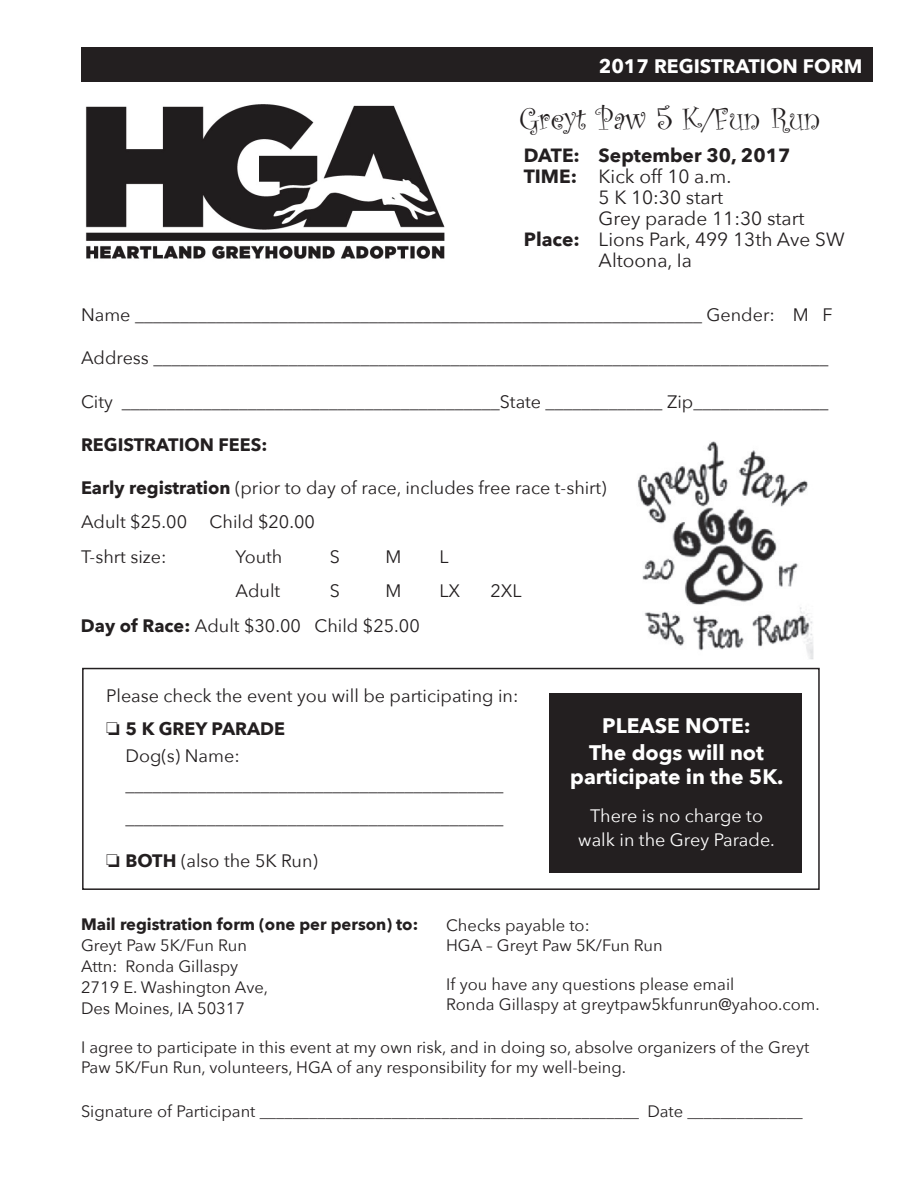
<style>
.page{position:relative;width:918px;height:1188px;background:#fff}
.page>*{position:absolute;margin:0;border:0;box-sizing:border-box;transform-origin:0 0}
.t1{font:32.25px "Curlz";color:#231f20}
.t2{font:700 21px/27px "Avenir Next";color:#fff;text-align:center}
.t3{font:700 19.5px "Avenir Next";color:#fff}
.t4{font:19.05px "Avenir Next";color:#231f20}
.t5{font:700 19.05px "Avenir Next";color:#231f20}
.t6{font:18px/27.8px "Avenir Next";color:#231f20}
.t7{font:18px/24px "Avenir Next";color:#fff;text-align:center}
.t8{font:700 18px "Avenir Next";color:#231f20}
.t9{font:16.5px/21px "Avenir Next";color:#231f20}
.t10{font:700 16.5px "Avenir Next";color:#231f20}
.s1{font-weight:700}
</style>
<div class="page">
<div style="left:549px;top:693px;width:252px;height:179px;background:#231f20"></div>
<img style="left:85px;top:104px;width:360px;height:155px">
<div style="left:82px;top:668px;width:738px;height:222px;border:2px solid #231f20"></div>
<img style="left:638px;top:441px;width:176px;height:218px">
<div style="left:81px;top:48px;width:792px;height:34px;background:#231f20"></div>
<p class="t3" style="left:599px;top:49px;width:265px">2017 REGISTRATION FORM</p>
<h1 class="t1" style="left:519px;top:96px;width:303px">Greyt Paw 5 K/Fun Run</h1>
<p class="t5" style="left:524px;top:139px;width:268px">DATE: September 30, 2017</p>
<p class="t4" style="left:524px;top:160px;width:209px"><span class="s1">TIME:</span> Kick off 10 a.m.</p>
<p class="t4" style="left:599px;top:181px;width:126px">5 K 10:30 start</p>
<p class="t4" style="left:599px;top:202px;width:207px">Grey parade 11:30 start</p>
<p class="t4" style="left:524px;top:223px;width:322px"><span class="s1">Place:</span> Lions Park, 499 13th Ave SW</p>
<p class="t4" style="left:599px;top:244px;width:95px">Altoona, Ia</p>
<p class="t6" style="left:81px;top:300px;width:753px">Name _______________________________________________________________ Gender: M F</p>
<p class="t6" style="left:81px;top:343px;width:749px">Address ___________________________________________________________________________</p>
<p class="t6" style="left:81px;top:387px;width:749px">City __________________________________________State _____________ Zip_______________</p>
<p class="t8" style="left:81px;top:429px;width:188px">REGISTRATION FEES:</p>
<p class="t6" style="left:81px;top:470px;width:527px;line-height:34.5px"><span class="s1">Early registration</span> (prior to day of race, includes free race t-shirt)<br>Adult $25.00</p>
<p class="t6" style="left:210px;top:508px;width:107px">Child $20.00</p>
<p class="t6" style="left:81px;top:542px;width:87px">T-shrt size:</p>
<p class="t6" style="left:235px;top:542px;width:48px">Youth</p>
<p class="t6" style="left:330px;top:542px;width:12px">S</p>
<p class="t6" style="left:385px;top:542px;width:17px">M</p>
<p class="t6" style="left:439px;top:542px;width:11px">L</p>
<p class="t6" style="left:235px;top:577px;width:46px">Adult</p>
<p class="t6" style="left:330px;top:577px;width:12px">S</p>
<p class="t6" style="left:385px;top:577px;width:17px">M</p>
<p class="t6" style="left:439px;top:577px;width:22px">LX</p>
<p class="t6" style="left:490px;top:577px;width:33px">2XL</p>
<p class="t6" style="left:81px;top:611px;width:340px"><span class="s1">Day of Race:</span> Adult $30.00 Child $25.00</p>
<p class="t6" style="left:106px;top:681px;width:414px">Please check the event you will be participating in:</p>
<p class="t6" style="left:126px;top:714px;width:379px;text-indent:-19px">□ <span class="s1">5 K GREY PARADE<br></span>Dog(s) Name: __________________________________________</p>
<p class="t6" style="left:126px;top:803px;width:379px">__________________________________________</p>
<p class="t6" style="left:106px;top:847px;width:213px">□ <span class="s1">BOTH</span> (also the 5K Run)</p>
<p class="t2" style="left:589px;top:712px;width:176px">PLEASE NOTE:<br>The dogs will not</p>
<p class="t2" style="left:570px;top:763px;width:215px">participate in the 5K.</p>
<p class="t7" style="left:578px;top:802px;width:198px">There is no charge to walk in the Grey Parade.</p>
<p class="t10" style="left:81px;top:910px;width:339px">Mail registration form (one per person) to:</p>
<p class="t9" style="left:81px;top:934px;width:189px">Greyt Paw 5K/Fun Run<br>Attn: Ronda Gillaspy<br>2719 E. Washington Ave,<br>Des Moines, IA 50317</p>
<p class="t9" style="left:81px;top:1037px;width:730px;line-height:19.8px">I agree to participate in this event at my own risk, and in doing so, absolve organizers of the Greyt<br>Paw 5K/Fun Run, volunteers, HGA of any responsibility for my well-being.</p>
<p class="t9" style="left:81px;top:1100px;width:723px">Signature of Participant ______________________________________________ Date ______________</p>
<p class="t9" style="left:446px;top:915px;width:218px;line-height:19.8px">Checks payable to:<br>HGA – Greyt Paw 5K/Fun Run</p>
<p class="t9" style="left:446px;top:974px;width:375px;line-height:19.8px">If you have any questions please email<br>Ronda Gillaspy at greytpaw5kfunrun@yahoo.com.</p>
</div>
